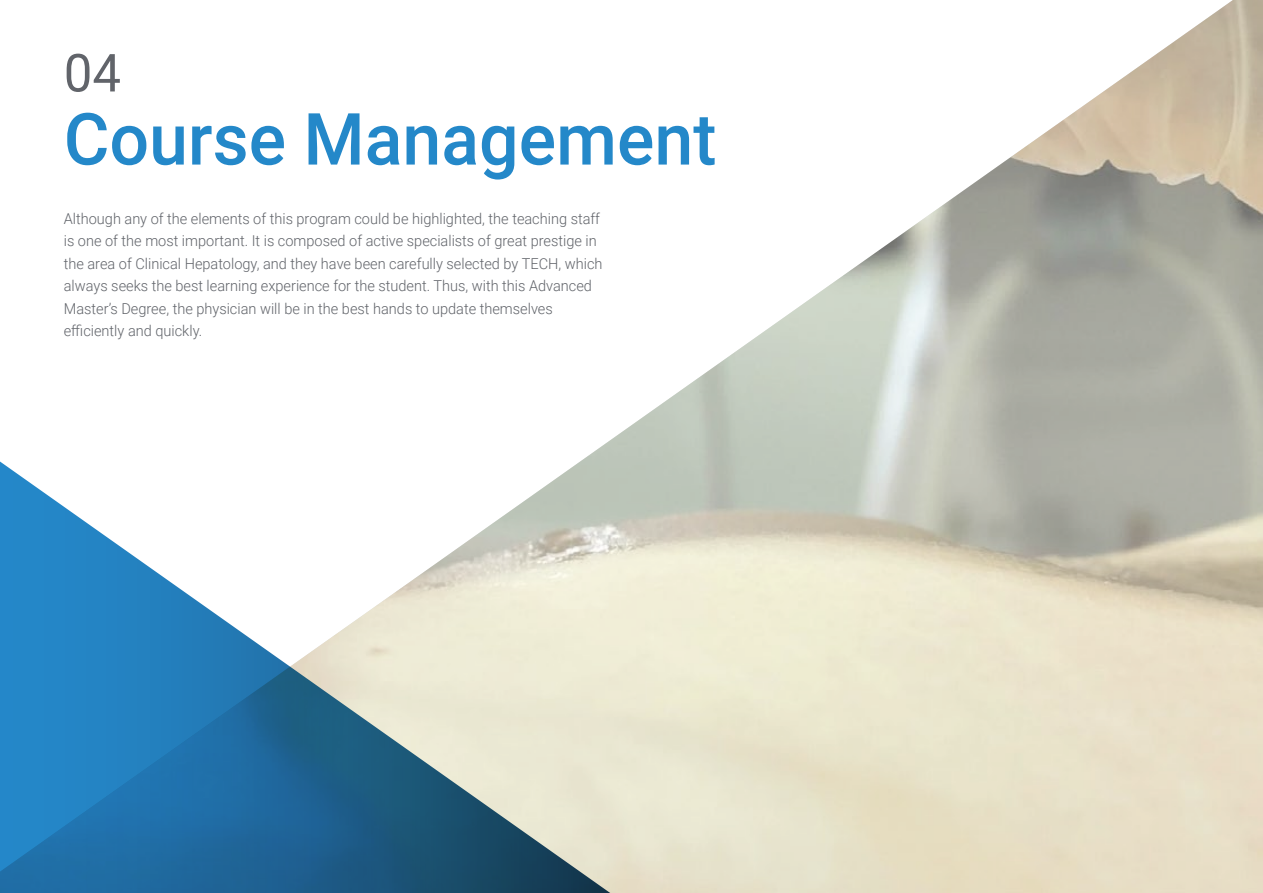
<style>
.page{position:relative;width:1263px;height:893px;background:#fff}
.page>*{position:absolute;margin:0;border:0;box-sizing:border-box;transform-origin:0 0}
.t1{font:500 72px "Roboto";color:#2488c9}
.t2{font:52.5px "Roboto";color:#61646a}
.t3{font:300 15px/22.5px "Roboto";color:#61646a}
</style>
<div class="page">
<img style="left:602px;top:0;width:661px;height:893px">
<svg style="left:0;top:446px;width:640px;height:447px"></svg>
<h2 class="t2" style="left:64px;top:36px;width:59px">04</h2>
<h1 class="t1" style="left:64px;top:89px;width:654px">Course Management</h1>
<p class="t3" style="left:64px;top:207px;width:540px">Although any of the elements of this program could be highlighted, the teaching staff is one of the most important. It is composed of active specialists of great prestige in the area of Clinical Hepatology, and they have been carefully selected by TECH, which always seeks the best learning experience for the student. Thus, with this Advanced Master’s Degree, the physician will be in the best hands to update themselves efficiently and quickly.</p>
</div>
